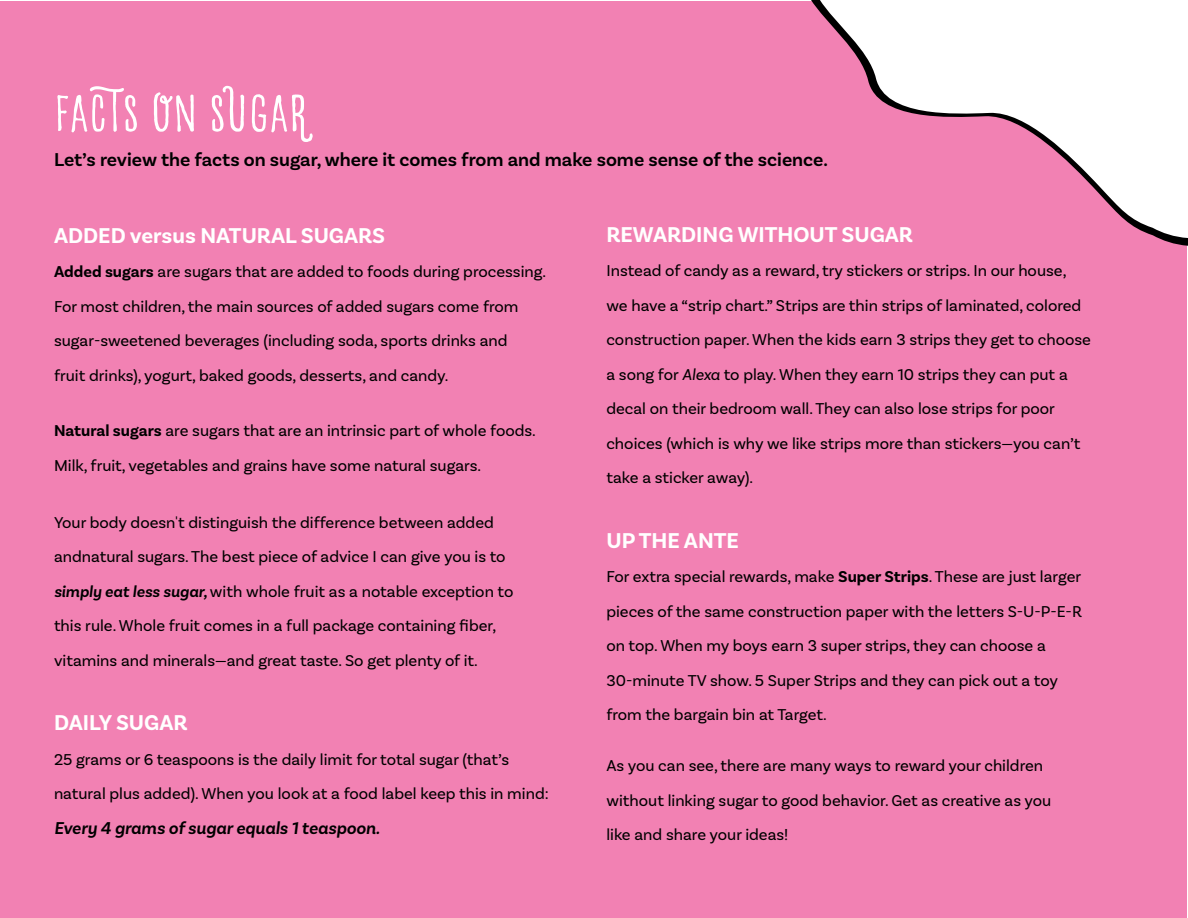
<style>
.page{position:relative;width:1188px;height:918px;background:#fff}
.page>*{position:absolute;margin:0;border:0;box-sizing:border-box;transform-origin:0 0}
.t1{font:55.5px "Goodlife Sans Condensed";color:#fff}
.t2{font:700 22.5px "Basic Sans";color:#fff}
.t3{font:600 19.5px "Basic Sans";color:#000}
.t4{font:italic 600 18px "Basic Sans";color:#000}
.t5{font:16.5px/34.5px "Basic Sans";color:#000}
.s1{font-weight:700}
.s2{font-weight:600;font-style:italic}
.s3{font-style:italic}
</style>
<div class="page">
<div style="left:1px;top:1px;width:1186px;height:916px;background:#f281b3"></div>
<svg style="left:819px;top:0;width:368px;height:238px;fill:#fff"></svg>
<h1 class="t1" style="left:54px;top:82px;width:255px">FACTS ON SUGAR</h1>
<p class="t3" style="left:54px;top:147px;width:776px">Let’s review the facts on sugar, where it comes from and make some sense of the science.</p>
<h2 class="t2" style="left:54px;top:221px;width:333px">ADDED versus NATURAL SUGARS</h2>
<p class="t5" style="left:54px;top:254px;width:494px"><span class="s1">Added sugars</span> are sugars that are added to foods during processing.<br>For most children, the main sources of added sugars come from sugar-sweetened beverages (including soda, sports drinks and<br>fruit drinks), yogurt, baked goods, desserts, and candy.</p>
<p class="t5" style="left:54px;top:413px;width:483px"><span class="s1">Natural sugars</span> are sugars that are an intrinsic part of whole foods.<br>Milk, fruit, vegetables and grains have some natural sugars.</p>
<p class="t5" style="left:54px;top:505px;width:461px">Your body doesn't distinguish the difference between added andnatural sugars. The best piece of advice I can give you is to <span class="s2">simply eat less sugar,</span> with whole fruit as a notable exception to this rule. Whole fruit comes in a full package containing fiber, vitamins and minerals—and great taste. So get plenty of it.</p>
<h2 class="t2" style="left:54px;top:709px;width:135px">DAILY SUGAR</h2>
<p class="t5" style="left:54px;top:742px;width:496px">25 grams or 6 teaspoons is the daily limit for total sugar (that’s natural plus added). When you look at a food label keep this in mind:</p>
<p class="t4" style="left:54px;top:817px;width:327px">Every 4 grams of sugar equals 1 teaspoon.</p>
<h2 class="t2" style="left:606px;top:220px;width:308px">REWARDING WITHOUT SUGAR</h2>
<p class="t5" style="left:606px;top:253px;width:486px">Instead of candy as a reward, try stickers or strips. In our house, we have a “strip chart.” Strips are thin strips of laminated, colored construction paper. When the kids earn 3 strips they get to choose a song for <span class="s3">Alexa</span> to play. When they earn 10 strips they can put a decal on their bedroom wall. They can also lose strips for poor choices (which is why we like strips more than stickers—you can’t take a sticker away).</p>
<h2 class="t2" style="left:606px;top:526px;width:134px">UP THE ANTE</h2>
<p class="t5" style="left:606px;top:559px;width:477px">For extra special rewards, make <span class="s1">Super Strips</span>. These are just larger pieces of the same construction paper with the letters S-U-P-E-R on top. When my boys earn 3 super strips, they can choose a 30-minute TV show. 5 Super Strips and they can pick out a toy from the bargain bin at Target.</p>
<p class="t5" style="left:606px;top:748px;width:446px">As you can see, there are many ways to reward your children without linking sugar to good behavior. Get as creative as you like and share your ideas!</p>
</div>
